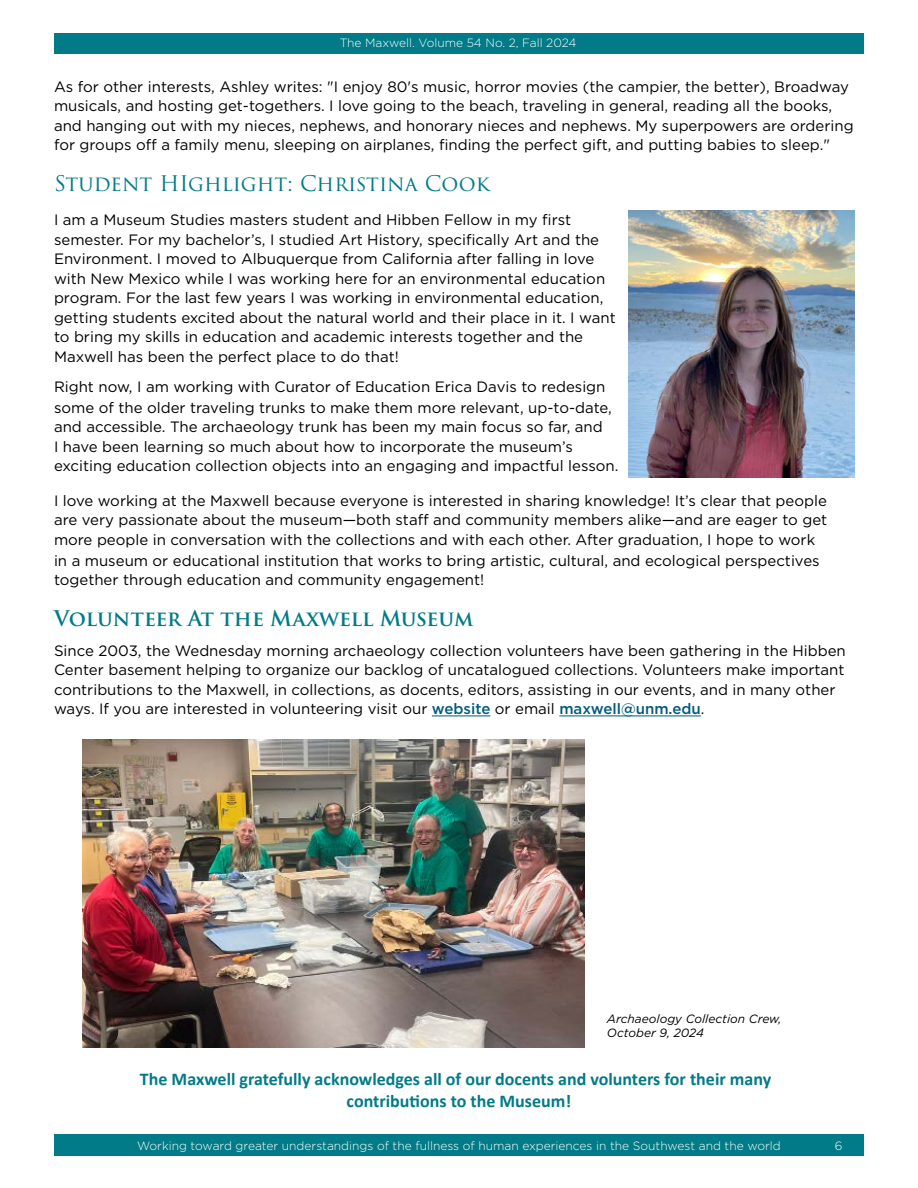
<style>
.page{position:relative;width:918px;height:1188px;background:#fff}
.page>*{position:absolute;margin:0;border:0;box-sizing:border-box;transform-origin:0 0}
.t1{font:21px "Trajan Pro 3";color:#007b87}
.t2{font:600 21px "Trajan Pro 3";letter-spacing:-.005em;color:#007b87}
.t3{font:700 18px/21.6px "Calibri";color:#007b87;text-align:center}
.t4{font:15px/19.5px "Gotham";color:#000}
.t5{font:300 12px "Gotham";color:#fff}
.t6{font:italic 12px/14.4px "Gotham";color:#000}
.s1{font-weight:500;color:#005b7b}
</style>
<div class="page">
<div style="left:54px;top:33px;width:810px;height:21px;background:#007b87"></div>
<div style="left:54px;top:1134px;width:810px;height:22px;background:#007b87"></div>
<hr style="left:432px;top:716px;width:58px;height:1px;background:#005b7b">
<hr style="left:559px;top:716px;width:142px;height:1px;background:#005b7b">
<img style="left:82px;top:740px;width:503px;height:308px">
<img style="left:629px;top:211px;width:226px;height:266px">
<p class="t5" style="left:340px;top:35px;width:238px">The Maxwell. Volume 54 No. 2, Fall 2024</p>
<p class="t4" style="left:54px;top:77px;width:801px">As for other interests, Ashley writes: "I enjoy 80's music, horror movies (the campier, the better), Broadway musicals, and hosting get-togethers. I love going to the beach, traveling in general, reading all the books, and hanging out with my nieces, nephews, and honorary nieces and nephews. My superpowers are ordering for groups off a family menu, sleeping on airplanes, finding the perfect gift, and putting babies to sleep."</p>
<h1 class="t1" style="left:54px;top:169px;width:438px">Student HIghlight: Christina Cook</h1>
<p class="t4" style="left:54px;top:210px;width:563px">I am a Museum Studies masters student and Hibben Fellow in my first semester. For my bachelor’s, I studied Art History, specifically Art and the Environment. I moved to Albuquerque from California after falling in love with New Mexico while I was working here for an environmental education program. For the last few years I was working in environmental education, getting students excited about the natural world and their place in it. I want to bring my skills in education and academic interests together and the Maxwell has been the perfect place to do that!</p>
<p class="t4" style="left:54px;top:376px;width:560px;line-height:21px">Right now, I am working with Curator of Education Erica Davis to redesign some of the older traveling trunks to make them more relevant, up-to-date,</p>
<p class="t4" style="left:54px;top:417px;width:566px">and accessible. The archaeology trunk has been my main focus so far, and<br>I have been learning so much about how to incorporate the museum’s exciting education collection objects into an engaging and impactful lesson.</p>
<p class="t4" style="left:54px;top:491px;width:775px;text-align:justify">I love working at the Maxwell because everyone is interested in sharing knowledge! It’s clear that people are very passionate about the museum—both staff and community members alike—and are eager to get more people in conversation with the collections and with each other. After graduation, I hope to work</p>
<p class="t4" style="left:54px;top:551px;width:767px">in a museum or educational institution that works to bring artistic, cultural, and ecological perspectives together through education and community engagement!</p>
<h1 class="t2" style="left:54px;top:603px;width:421px">Volunteer At the Maxwell Museum</h1>
<p class="t4" style="left:54px;top:641px;width:793px">Since 2003, the Wednesday morning archaeology collection volunteers have been gathering in the Hibben Center basement helping to organize our backlog of uncatalogued collections. Volunteers make important contributions to the Maxwell, in collections, as docents, editors, assisting in our events, and in many other ways. If you are interested in volunteering visit our <span class="s1">website</span> or email <span class="s1">maxwell@unm.edu</span>.</p>
<p class="t6" style="left:607px;top:1011px;width:176px">Archaeology Collection Crew,<br>October 9, 2024</p>
<p class="t3" style="left:140px;top:1068px;width:633px">The Maxwell gratefully acknowledges all of our docents and volunters for their many contributions to the Museum!</p>
<p class="t5" style="left:137px;top:1138px;width:645px">Working toward greater understandings of the fullness of human experiences in the Southwest and the world</p>
<p class="t5" style="left:835px;top:1139px;width:9px">6</p>
</div>
